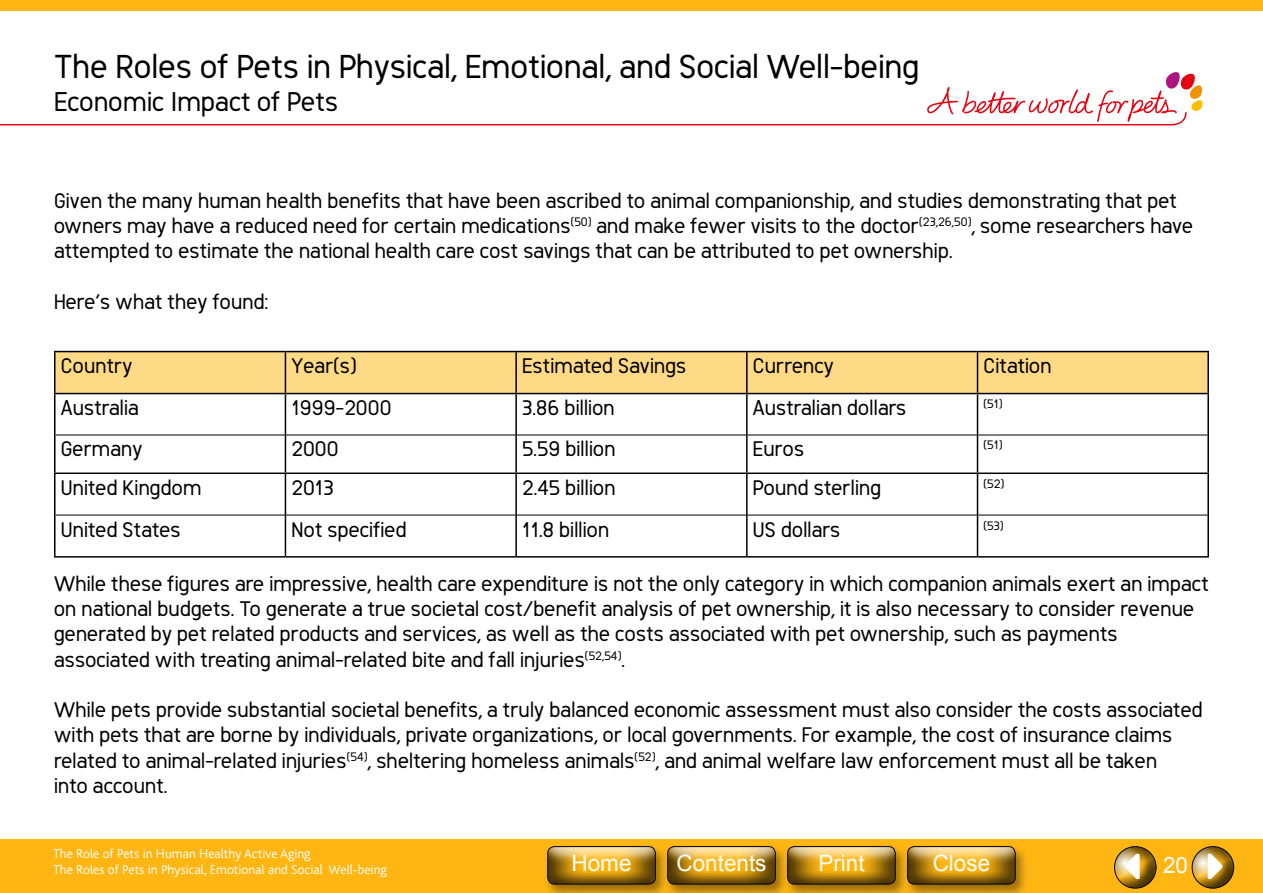
<style>
.page{position:relative;width:1263px;height:893px;background:#fff}
.page>*{position:absolute;margin:0;border:0;box-sizing:border-box;transform-origin:0 0}
.t1{font:33px "Marsfont";color:#000}
.t2{font:27px "Marsfont";color:#000}
.t3{font:22.5px "Arial";color:#fff}
.t4{font:21px/25.2px "Marsfont";color:#000}
.t5{font:300 13.5px/16.2px "Bliss";color:#fff}
.t6{font:12.3px "Marsfont";color:#000}
</style>
<div class="page">
<div style="left:0;top:839px;width:1263px;height:54px;background:#ffb612"></div>
<div style="left:543px;top:844px;width:125px;height:49px;background:#000;opacity:.4"></div>
<div style="left:534px;top:836px;width:135px;height:35px;background:#fff;opacity:.7"></div>
<div style="left:534px;top:847px;width:135px;height:40px;background:#000;opacity:.67"></div>
<div style="left:547px;top:846px;width:109px;height:38px;border:1px solid #000;border-radius:7px"></div>
<div style="left:663px;top:844px;width:125px;height:49px;background:#000;opacity:.4"></div>
<div style="left:654px;top:836px;width:135px;height:35px;background:#fff;opacity:.7"></div>
<div style="left:654px;top:847px;width:135px;height:40px;background:#000;opacity:.67"></div>
<div style="left:667px;top:846px;width:109px;height:38px;border:1px solid #000;border-radius:7px"></div>
<div style="left:783px;top:844px;width:125px;height:49px;background:#000;opacity:.4"></div>
<div style="left:774px;top:836px;width:135px;height:35px;background:#fff;opacity:.7"></div>
<div style="left:774px;top:847px;width:135px;height:40px;background:#000;opacity:.67"></div>
<div style="left:787px;top:846px;width:109px;height:38px;border:1px solid #000;border-radius:7px"></div>
<div style="left:903px;top:844px;width:125px;height:49px;background:#000;opacity:.4"></div>
<div style="left:893px;top:836px;width:135px;height:35px;background:#fff;opacity:.7"></div>
<div style="left:893px;top:847px;width:135px;height:40px;background:#000;opacity:.67"></div>
<div style="left:907px;top:846px;width:109px;height:38px;border:1px solid #000;border-radius:7px"></div>
<div style="left:0;top:0;width:1263px;height:11px;background:#ffb612"></div>
<svg style="left:0;top:72px;width:1203px;height:54px"></svg>
<div style="left:1178px;top:837px;width:68px;height:53px;background:#000;opacity:.44"></div>
<div style="left:1192px;top:846px;width:42px;height:42px;border:1px solid #000;border-radius:50%"></div>
<svg style="left:1208px;top:853px;width:14px;height:26px"></svg>
<div style="left:1101px;top:837px;width:68px;height:53px;background:#000;opacity:.44"></div>
<div style="left:1114px;top:846px;width:42px;height:42px;border:1px solid #000;border-radius:50%"></div>
<svg style="left:1125px;top:853px;width:15px;height:26px"></svg>
<div style="left:56px;top:352px;width:1151px;height:41px;background:#ffda86"></div>
<svg style="left:56px;top:394px;width:1151px;height:162px"></svg>
<hr style="left:54px;top:351px;width:231px;height:1px;background:#000">
<hr style="left:54px;top:352px;width:2px;height:41px;background:#000">
<hr style="left:285px;top:351px;width:231px;height:1px;background:#000">
<hr style="left:285px;top:352px;width:1px;height:41px;background:#000">
<hr style="left:516px;top:351px;width:231px;height:1px;background:#000">
<hr style="left:515px;top:352px;width:2px;height:41px;background:#000">
<hr style="left:747px;top:351px;width:230px;height:1px;background:#000">
<hr style="left:746px;top:352px;width:2px;height:41px;background:#000">
<hr style="left:977px;top:351px;width:232px;height:1px;background:#000">
<hr style="left:977px;top:352px;width:1px;height:41px;background:#000">
<hr style="left:1207px;top:352px;width:2px;height:41px;background:#000">
<hr style="left:54px;top:393px;width:231px;height:1px;background:#000">
<hr style="left:54px;top:394px;width:2px;height:41px;background:#000">
<hr style="left:285px;top:393px;width:231px;height:1px;background:#000">
<hr style="left:285px;top:394px;width:1px;height:41px;background:#000">
<hr style="left:516px;top:393px;width:231px;height:1px;background:#000">
<hr style="left:515px;top:394px;width:2px;height:41px;background:#000">
<hr style="left:747px;top:393px;width:230px;height:1px;background:#000">
<hr style="left:746px;top:394px;width:2px;height:41px;background:#000">
<hr style="left:977px;top:393px;width:232px;height:1px;background:#000">
<hr style="left:977px;top:394px;width:1px;height:41px;background:#000">
<hr style="left:1207px;top:394px;width:2px;height:41px;background:#000">
<hr style="left:54px;top:435px;width:2px;height:37px;background:#000">
<hr style="left:285px;top:435px;width:1px;height:37px;background:#000">
<hr style="left:515px;top:435px;width:2px;height:37px;background:#000">
<hr style="left:746px;top:435px;width:2px;height:37px;background:#000">
<hr style="left:977px;top:435px;width:1px;height:37px;background:#000">
<hr style="left:1207px;top:435px;width:2px;height:37px;background:#000">
<hr style="left:54px;top:472px;width:231px;height:2px;background:#000">
<hr style="left:54px;top:474px;width:2px;height:41px;background:#000">
<hr style="left:285px;top:472px;width:231px;height:2px;background:#000">
<hr style="left:285px;top:474px;width:1px;height:41px;background:#000">
<hr style="left:516px;top:472px;width:231px;height:2px;background:#000">
<hr style="left:515px;top:474px;width:2px;height:41px;background:#000">
<hr style="left:747px;top:472px;width:230px;height:2px;background:#000">
<hr style="left:746px;top:474px;width:2px;height:41px;background:#000">
<hr style="left:977px;top:472px;width:232px;height:2px;background:#000">
<hr style="left:977px;top:474px;width:1px;height:41px;background:#000">
<hr style="left:1207px;top:474px;width:2px;height:41px;background:#000">
<hr style="left:54px;top:515px;width:2px;height:41px;background:#000">
<hr style="left:285px;top:515px;width:1px;height:41px;background:#000">
<hr style="left:515px;top:515px;width:2px;height:41px;background:#000">
<hr style="left:746px;top:515px;width:2px;height:41px;background:#000">
<hr style="left:977px;top:515px;width:1px;height:41px;background:#000">
<hr style="left:1207px;top:515px;width:2px;height:41px;background:#000">
<hr style="left:54px;top:556px;width:231px;height:2px;background:#000">
<hr style="left:285px;top:556px;width:231px;height:2px;background:#000">
<hr style="left:516px;top:556px;width:231px;height:2px;background:#000">
<hr style="left:747px;top:556px;width:230px;height:2px;background:#000">
<hr style="left:977px;top:556px;width:232px;height:2px;background:#000">
<hr style="left:56px;top:435px;width:229px;height:1px;background:#000">
<hr style="left:285px;top:435px;width:231px;height:1px;background:#000">
<hr style="left:516px;top:435px;width:231px;height:1px;background:#000">
<hr style="left:747px;top:435px;width:230px;height:1px;background:#000">
<hr style="left:977px;top:435px;width:230px;height:1px;background:#000">
<hr style="left:56px;top:515px;width:229px;height:1px;background:#000">
<hr style="left:285px;top:515px;width:231px;height:1px;background:#000">
<hr style="left:516px;top:515px;width:231px;height:1px;background:#000">
<hr style="left:747px;top:515px;width:230px;height:1px;background:#000">
<hr style="left:977px;top:515px;width:230px;height:1px;background:#000">
<h1 class="t1" style="left:54px;top:47px;width:867px">The Roles of Pets in Physical, Emotional, and Social Well-being</h1>
<p class="t2" style="left:54px;top:85px;width:286px">Economic Impact of Pets</p>
<p class="t4" style="left:54px;top:188px;width:1141px">Given the many human health benefits that have been ascribed to animal companionship, and studies demonstrating that pet owners may have a reduced need for certain medications<sup>(50)</sup> and make fewer visits to the doctor<sup>(23,26,50)</sup>, some researchers have attempted to estimate the national health care cost savings that can be attributed to pet ownership.</p>
<p class="t4" style="left:54px;top:288px;width:216px">Here’s what they found:</p>
<p class="t4" style="left:61px;top:353px;width:73px">Country</p>
<p class="t4" style="left:291px;top:353px;width:67px">Year(s)</p>
<p class="t4" style="left:522px;top:353px;width:166px">Estimated Savings</p>
<p class="t4" style="left:753px;top:353px;width:83px">Currency</p>
<p class="t4" style="left:983px;top:353px;width:70px">Citation</p>
<p class="t4" style="left:61px;top:395px;width:80px">Australia</p>
<p class="t4" style="left:291px;top:395px;width:102px">1999-2000</p>
<p class="t4" style="left:522px;top:395px;width:94px">3.86 billion</p>
<p class="t4" style="left:753px;top:395px;width:155px">Australian dollars</p>
<p class="t6" style="left:983px;top:396px;width:20px">(51)</p>
<p class="t4" style="left:61px;top:436px;width:83px">Germany</p>
<p class="t4" style="left:291px;top:436px;width:49px">2000</p>
<p class="t4" style="left:522px;top:436px;width:95px">5.59 billion</p>
<p class="t4" style="left:753px;top:436px;width:53px">Euros</p>
<p class="t6" style="left:983px;top:438px;width:20px">(51)</p>
<p class="t4" style="left:61px;top:474px;width:142px">United Kingdom</p>
<p class="t4" style="left:291px;top:474px;width:44px">2013</p>
<p class="t4" style="left:522px;top:474px;width:95px">2.45 billion</p>
<p class="t4" style="left:753px;top:474px;width:130px">Pound sterling</p>
<p class="t6" style="left:983px;top:476px;width:22px">(52)</p>
<p class="t4" style="left:61px;top:516px;width:122px">United States</p>
<p class="t4" style="left:291px;top:516px;width:117px">Not specified</p>
<p class="t4" style="left:522px;top:516px;width:89px">11.8 billion</p>
<p class="t4" style="left:753px;top:516px;width:89px">US dollars</p>
<p class="t6" style="left:983px;top:518px;width:22px">(53)</p>
<p class="t4" style="left:54px;top:571px;width:1156px">While these figures are impressive, health care expenditure is not the only category in which companion animals exert an impact on national budgets. To generate a true societal cost/benefit analysis of pet ownership, it is also necessary to consider revenue generated by pet related products and services, as well as the costs associated with pet ownership, such as payments associated with treating animal-related bite and fall injuries<sup>(52,54)</sup>.</p>
<p class="t4" style="left:54px;top:697px;width:1150px">While pets provide substantial societal benefits, a truly balanced economic assessment must also consider the costs associated with pets that are borne by individuals, private organizations, or local governments. For example, the cost of insurance claims related to animal-related injuries<sup>(54)</sup>, sheltering homeless animals<sup>(52)</sup>, and animal welfare law enforcement must all be taken<br>into account.</p>
<p class="t5" style="left:53px;top:846px;width:335px">The Role of Pets in Human Healthy Active Aging<br>The Roles of Pets in Physical, Emotional and Social Well-being</p>
<p class="t3" style="left:571px;top:849px;width:62px">Home</p>
<p class="t3" style="left:676px;top:849px;width:92px">Contents</p>
<p class="t3" style="left:818px;top:849px;width:48px">Print</p>
<p class="t3" style="left:933px;top:849px;width:59px">Close</p>
<p class="t3" style="left:1163px;top:850px;width:27px">20</p>
</div>
